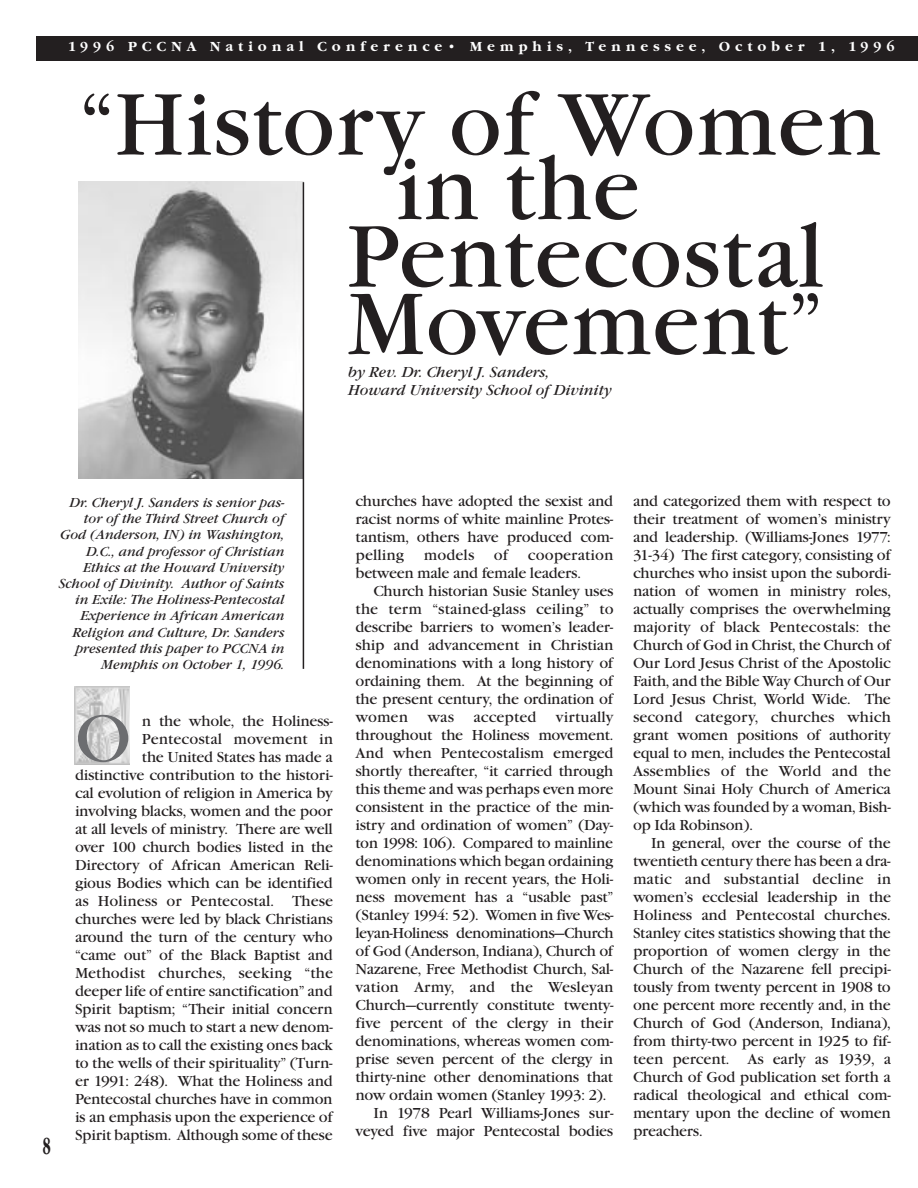
<style>
.page{position:relative;width:918px;height:1188px;background:#fff}
.page>*{position:absolute;margin:0;border:0;box-sizing:border-box;transform-origin:0 0}
.t1{font:90px "Garamond Itc T";color:#231f20}
.t2{font:69px "Garamond Itc T";color:#6c6d70}
.t3{font:700 24px "Garamond Itc T";color:#231f20;scale:.55 1}
.t4{font:15px/18px "Garamond Itc T";letter-spacing:-.02em;color:#231f20;text-align:justify}
.t5{font:italic 15px/18px "Garamond Itc T";color:#231f20}
.t6{font:15px "Garamond Itc T";letter-spacing:.005em;color:#231f20}
.t7{font:italic 13.5px/16.2px "Garamond Itc T";color:#231f20;text-align:right}
.t8{font:700 13.5px "Garamond Itc T";letter-spacing:.36em;color:#fff}
</style>
<div class="page">
<img style="left:74px;top:687px;width:56px;height:78px">
<div style="left:36px;top:36px;width:882px;height:25px;background:#231f20"></div>
<img style="left:78px;top:182px;width:225px;height:297px">
<hr style="left:303px;top:182px;width:1px;height:487px;background:#231f20">
<p class="t8" style="left:68px;top:41px;width:828px">1996 PCCNA National Conference• Memphis, Tennessee, October 1, 1996</p>
<h1 class="t1" style="left:79px;top:85px;width:804px">“History of Women</h1>
<h1 class="t1" style="left:395px;top:149px;width:246px">in the</h1>
<h1 class="t1" style="left:346px;top:217px;width:480px">Pentecostal</h1>
<h1 class="t1" style="left:346px;top:284px;width:479px">Movement”</h1>
<p class="t5" style="left:348px;top:364px;width:265px">by Rev. Dr. Cheryl J. Sanders,<br>Howard University School of Divinity</p>
<p class="t7" style="left:59px;top:495px;width:227px">Dr. Cheryl J. Sanders is senior pas&shy;tor of the Third Street Church of God (Anderson, IN) in Washington, D.C., and professor of Christian Ethics at the Howard University School of Divinity. Author of Saints in Exile: The Holiness-Pentecostal Experience in African American Religion and Culture, Dr. Sanders presented this paper to PCCNA in Memphis on October 1, 1996.</p>
<h3 class="t3" style="left:43px;top:1135px;width:16px">8</h3>
<p class="t4" style="left:75px;top:712px;width:260px;text-align:right">n the whole, the Holiness-Pentecostal movement in<br>the United States has made a distinctive contribution to the histori&shy;cal evolution of religion in America by involving blacks, women and the poor at all levels of ministry. There are well over 100 church bodies listed in the Directory of African American Reli&shy;gious Bodies which can be identified as Holiness or Pentecostal. These churches were led by black Christians around the turn of the century who “came out” of the Black Baptist and Methodist churches, seeking “the deeper life of entire sanctification” and Spirit baptism; “Their initial concern was not so much to start a new denom&shy;ination as to call the existing ones back to the wells of their spirituality” (Turn&shy;er 1991: 248). What the Holiness and Pentecostal churches have in common is an emphasis upon the experience of Spirit baptism. Although some of these</p>
<h2 class="t2" style="left:75px;top:708px;width:58px">O</h2>
<p class="t4" style="left:356px;top:493px;width:259px">churches have adopted the sexist and racist norms of white mainline Protes&shy;tantism, others have produced com&shy;pelling</p>
<p class="t4" style="left:424px;top:547px;width:52px">models</p>
<p class="t4" style="left:494px;top:547px;width:16px">of</p>
<p class="t4" style="left:356px;top:547px;width:259px;text-indent:172px">cooperation between male and female leaders.</p>
<p class="t4" style="left:356px;top:583px;width:260px;text-indent:18px">Church historian Susie Stanley uses the term “stained-glass ceiling” to describe barriers to women’s leader&shy;ship and advancement in Christian denominations with a long history of ordaining them. At the beginning of the present century, the ordination of women</p>
<p class="t4" style="left:427px;top:709px;width:28px">was</p>
<p class="t6" style="left:473px;top:710px;width:65px">accepted</p>
<p class="t6" style="left:556px;top:710px;width:59px">virtually</p>
<p class="t4" style="left:356px;top:727px;width:259px">throughout the Holiness movement.</p>
<p class="t4" style="left:356px;top:745px;width:260px">And when Pentecostalism emerged</p>
<p class="t4" style="left:356px;top:763px;width:259px">shortly thereafter, “it carried through</p>
<p class="t4" style="left:356px;top:781px;width:259px">this theme and was perhaps even more</p>
<p class="t4" style="left:356px;top:799px;width:259px">consistent in the practice of the min-</p>
<p class="t4" style="left:356px;top:817px;width:259px">istry and ordination of women” (Day-</p>
<p class="t4" style="left:356px;top:835px;width:259px">ton 1998: 106). Compared to mainline</p>
<p class="t4" style="left:356px;top:853px;width:259px">denominations which began ordaining</p>
<p class="t4" style="left:356px;top:871px;width:259px">women only in recent years, the Holi-</p>
<p class="t4" style="left:356px;top:889px;width:259px">ness movement has a “usable past”</p>
<p class="t4" style="left:356px;top:907px;width:260px">(Stanley 1994: 52). Women in five Wes-</p>
<p class="t4" style="left:356px;top:925px;width:260px">leyan-Holiness denominations—Church</p>
<p class="t4" style="left:356px;top:943px;width:259px">of God (Anderson, Indiana), Church of</p>
<p class="t4" style="left:356px;top:961px;width:259px">Nazarene, Free Methodist Church, Sal-</p>
<p class="t6" style="left:356px;top:980px;width:259px">vation Army, and the Wesleyan</p>
<p class="t4" style="left:356px;top:997px;width:260px">Church—currently constitute twenty-</p>
<p class="t4" style="left:356px;top:1015px;width:260px">five percent of the clergy in their</p>
<p class="t4" style="left:356px;top:1033px;width:259px">denominations, whereas women com-</p>
<p class="t4" style="left:356px;top:1051px;width:259px">prise seven percent of the clergy in</p>
<p class="t4" style="left:356px;top:1069px;width:259px">thirty-nine other denominations that</p>
<p class="t4" style="left:356px;top:1087px;width:252px">now ordain women (Stanley 1993: 2).</p>
<p class="t4" style="left:374px;top:1105px;width:242px">In 1978 Pearl Williams-Jones sur-</p>
<p class="t4" style="left:356px;top:1123px;width:259px">veyed five major Pentecostal bodies</p>
<p class="t4" style="left:633px;top:493px;width:260px">and categorized them with respect to their treatment of women’s ministry and leadership. (Williams-Jones 1977:<br>31-34) The first category, consisting of churches who insist upon the subordi&shy;nation of women in ministry roles, actually comprises the overwhelming majority of black Pentecostals: the Church of God in Christ, the Church of Our Lord Jesus Christ of the Apostolic Faith, and the Bible Way Church of Our Lord Jesus Christ, World Wide. The second category, churches which grant women positions of authority equal to men, includes the Pentecostal Assemblies of the World and the Mount Sinai Holy Church of America (which was founded by a woman, Bish&shy;op Ida Robinson).</p>
<p class="t4" style="left:633px;top:835px;width:260px;text-indent:18px">In general, over the course of the twentieth century there has been a dra&shy;matic and substantial decline in women’s ecclesial leadership in the Holiness and Pentecostal churches.<br>Stanley cites statistics showing that the proportion of women clergy in the Church of the Nazarene fell precipi&shy;tously from twenty percent in 1908 to one percent more recently and, in the Church of God (Anderson, Indiana), from thirty-two percent in 1925 to fif&shy;teen percent. As early as 1939, a Church of God publication set forth a radical theological and ethical com&shy;mentary upon the decline of women preachers.</p>
</div>
